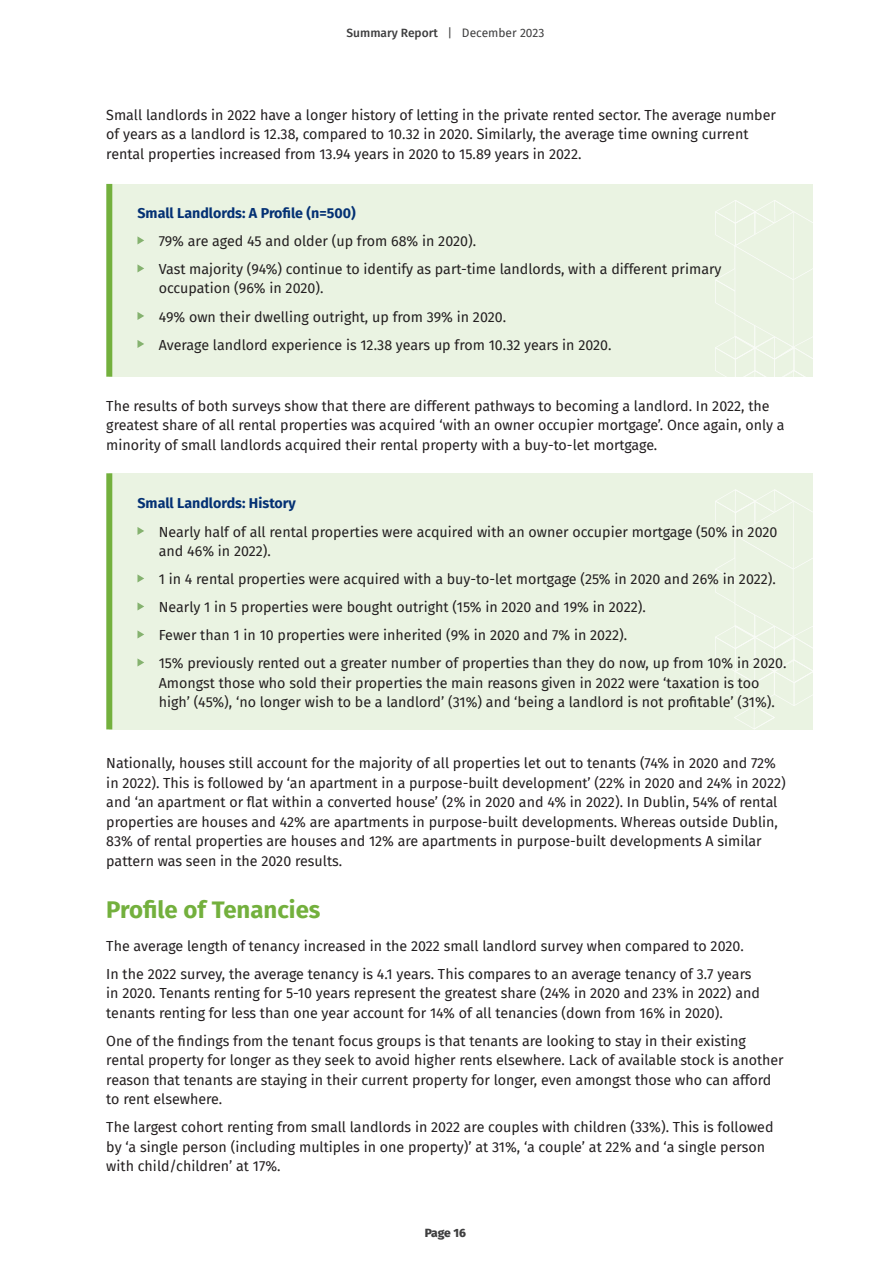
<style>
.page{position:relative;width:893px;height:1263px;background:#fff}
.page>*{position:absolute;margin:0;border:0;box-sizing:border-box;transform-origin:0 0}
.t1{font:700 24px "Fira Sans";color:#73b03d}
.t2{font:14.25px/19.5px "Fira Sans";color:#231f20}
.t3{font:700 14.25px "Fira Sans";color:#043174}
.t4{font:500 12px "Fira Sans";color:#3e3e3f}
.t5{font:800 12px "Fira Sans";letter-spacing:-.015em;color:#3e3e3f}
.s1{font-weight:400}
</style>
<div class="page">
<div style="left:109px;top:184px;width:704px;height:193px;background:#eaf3e2"></div>
<div style="left:109px;top:473px;width:704px;height:256px;background:#eaf3e2"></div>
<svg style="left:715px;top:200px;width:98px;height:177px"></svg>
<svg style="left:715px;top:489px;width:98px;height:240px"></svg>
<div style="left:106px;top:184px;width:6px;height:193px;background:#73b03d"></div>
<div style="left:106px;top:473px;width:6px;height:256px;background:#73b03d"></div>
<svg style="left:137px;top:236px;width:7px;height:8px"></svg>
<svg style="left:137px;top:264px;width:7px;height:8px"></svg>
<svg style="left:137px;top:312px;width:7px;height:8px"></svg>
<svg style="left:137px;top:340px;width:7px;height:8px"></svg>
<svg style="left:137px;top:527px;width:7px;height:8px"></svg>
<svg style="left:137px;top:574px;width:7px;height:8px"></svg>
<svg style="left:137px;top:602px;width:7px;height:8px"></svg>
<svg style="left:137px;top:630px;width:7px;height:8px"></svg>
<svg style="left:137px;top:658px;width:7px;height:8px"></svg>
<p class="t4" style="left:346px;top:23px;width:199px">Summary Report <span class="s1">| December 2023</span></p>
<p class="t2" style="left:106px;top:105px;width:671px">Small landlords in 2022 have a longer history of letting in the private rented sector. The average number of years as a landlord is 12.38, compared to 10.32 in 2020. Similarly, the average time owning current rental properties increased from 13.94 years in 2020 to 15.89 years in 2022.</p>
<p class="t3" style="left:137px;top:201px;width:220px">Small Landlords: A Profile (n=500)</p>
<p class="t2" style="left:159px;top:227px;width:564px;line-height:28px">79% are aged 45 and older (up from 68% in 2020).<br>Vast majority (94%) continue to identify as part-time landlords, with a different primary</p>
<p class="t2" style="left:159px;top:274px;width:454px;line-height:28px">occupation (96% in 2020).<br>49% own their dwelling outright, up from 39% in 2020.<br>Average landlord experience is 12.38 years up from 10.32 years in 2020.</p>
<p class="t2" style="left:106px;top:396px;width:680px">The results of both surveys show that there are different pathways to becoming a landlord. In 2022, the greatest share of all rental properties was acquired ‘with an owner occupier mortgage’. Once again, only a minority of small landlords acquired their rental property with a buy-to-let mortgage.</p>
<p class="t3" style="left:137px;top:491px;width:160px">Small Landlords: History</p>
<p class="t2" style="left:159px;top:521px;width:620px">Nearly half of all rental properties were acquired with an owner occupier mortgage (50% in 2020 and 46% in 2022).</p>
<p class="t2" style="left:159px;top:565px;width:629px;line-height:28px">1 in 4 rental properties were acquired with a buy-to-let mortgage (25% in 2020 and 26% in 2022).<br>Nearly 1 in 5 properties were bought outright (15% in 2020 and 19% in 2022).<br>Fewer than 1 in 10 properties were inherited (9% in 2020 and 7% in 2022).<br>15% previously rented out a greater number of properties than they do now, up from 10% in 2020.</p>
<p class="t2" style="left:159px;top:672px;width:618px">Amongst those who sold their properties the main reasons given in 2022 were ‘taxation is too high’ (45%), ‘no longer wish to be a landlord’ (31%) and ‘being a landlord is not profitable’ (31%).</p>
<p class="t2" style="left:106px;top:753px;width:681px">Nationally, houses still account for the majority of all properties let out to tenants (74% in 2020 and 72% in 2022). This is followed by ‘an apartment in a purpose-built development’ (22% in 2020 and 24% in 2022) and ‘an apartment or flat within a converted house’ (2% in 2020 and 4% in 2022). In Dublin, 54% of rental properties are houses and 42% are apartments in purpose-built developments. Whereas outside Dublin, 83% of rental properties are houses and 12% are apartments in purpose-built developments A similar pattern was seen in the 2020 results.</p>
<h1 class="t1" style="left:106px;top:890px;width:216px">Profile of Tenancies</h1>
<p class="t2" style="left:106px;top:931px;width:647px;line-height:28px">The average length of tenancy increased in the 2022 small landlord survey when compared to 2020.<br>In the 2022 survey, the average tenancy is 4.1 years. This compares to an average tenancy of 3.7 years</p>
<p class="t2" style="left:106px;top:983px;width:655px">in 2020. Tenants renting for 5-10 years represent the greatest share (24% in 2020 and 23% in 2022) and tenants renting for less than one year account for 14% of all tenancies (down from 16% in 2020).</p>
<p class="t2" style="left:106px;top:1030px;width:679px">One of the findings from the tenant focus groups is that tenants are looking to stay in their existing rental property for longer as they seek to avoid higher rents elsewhere. Lack of available stock is another reason that tenants are staying in their current property for longer, even amongst those who can afford to rent elsewhere.</p>
<p class="t2" style="left:106px;top:1117px;width:669px">The largest cohort renting from small landlords in 2022 are couples with children (33%). This is followed by ‘a single person (including multiples in one property)’ at 31%, ‘a couple’ at 22% and ‘a single person with child/children’ at 17%.</p>
<p class="t5" style="left:425px;top:1222px;width:43px">Page 16</p>
</div>
